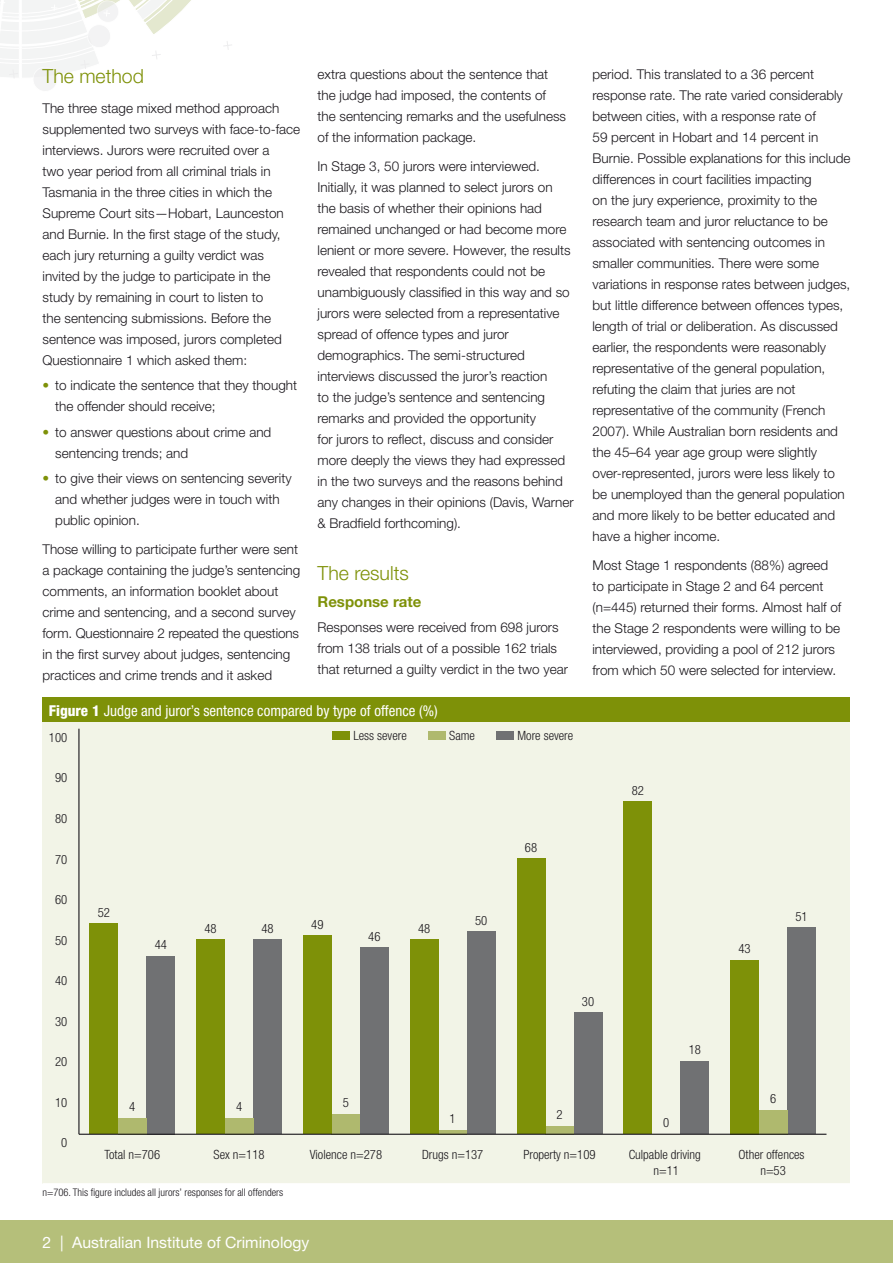
<style>
.page{position:relative;width:893px;height:1263px;background:#fff}
.page>*{position:absolute;margin:0;border:0;box-sizing:border-box;transform-origin:0 0}
.t1{font:300 19.5px "Helvetica Neue LT";color:#7e9108}
.t2{font:15.75px "Helvetica Neue LT";color:#fff}
.t3{font:condensed 15px "Helvetica Neue LT";color:#fff}
.t4{font:700 15px "Helvetica Neue LT";color:#7e9108}
.t5{font:300 13.5px/21px "Helvetica Neue LT";color:#1a171c}
.t6{font:300 condensed 12.75px/15.3px "Helvetica Neue LT";color:#1a171c;text-align:center}
.t7{font:300 condensed 10.5px "Helvetica Neue LT";color:#1a171c}
.s1{color:#7e9108}
.s2{font-weight:800}
</style>
<div class="page">
<svg style="left:0;top:0;width:232px;height:91px"></svg>
<div style="left:0;top:1220px;width:893px;height:43px;background:#b5bf7a"></div>
<div style="left:43px;top:697px;width:807px;height:25px;background:#7e9108"></div>
<div style="left:43px;top:722px;width:807px;height:461px;background:#f2f4e7"></div>
<hr style="left:78px;top:729px;width:1px;height:405px;background:#1a171c">
<div style="left:147px;top:956px;width:28px;height:178px;background:#707173"></div>
<div style="left:253px;top:939px;width:29px;height:195px;background:#707173"></div>
<div style="left:360px;top:948px;width:29px;height:186px;background:#707173"></div>
<div style="left:467px;top:931px;width:28px;height:203px;background:#707173"></div>
<div style="left:574px;top:1012px;width:28px;height:122px;background:#707173"></div>
<div style="left:680px;top:1061px;width:29px;height:73px;background:#707173"></div>
<div style="left:787px;top:927px;width:29px;height:207px;background:#707173"></div>
<div style="left:118px;top:1118px;width:29px;height:16px;background:#afb96e"></div>
<div style="left:225px;top:1118px;width:28px;height:16px;background:#afb96e"></div>
<div style="left:332px;top:1114px;width:28px;height:20px;background:#afb96e"></div>
<svg style="left:438px;top:1130px;width:29px;height:4px"></svg>
<div style="left:545px;top:1126px;width:29px;height:8px;background:#afb96e"></div>
<div style="left:759px;top:1110px;width:28px;height:24px;background:#afb96e"></div>
<div style="left:90px;top:923px;width:28px;height:211px;background:#7e9108"></div>
<div style="left:196px;top:939px;width:29px;height:195px;background:#7e9108"></div>
<div style="left:303px;top:935px;width:29px;height:199px;background:#7e9108"></div>
<div style="left:410px;top:939px;width:28px;height:195px;background:#7e9108"></div>
<div style="left:517px;top:858px;width:28px;height:276px;background:#7e9108"></div>
<div style="left:624px;top:802px;width:28px;height:332px;background:#7e9108"></div>
<div style="left:730px;top:960px;width:29px;height:174px;background:#7e9108"></div>
<div style="left:496px;top:731px;width:17px;height:9px;background:#707173"></div>
<div style="left:428px;top:731px;width:17px;height:9px;background:#afb96e"></div>
<div style="left:332px;top:731px;width:17px;height:9px;background:#7e9108"></div>
<hr style="left:79px;top:1134px;width:747px;height:1px;background:#1a171c">
<p class="t5" style="left:317px;top:63px;width:250px">extra questions about the sentence that the judge had imposed, the contents of the sentencing remarks and the usefulness of the information package.</p>
<p class="t5" style="left:317px;top:156px;width:258px">In Stage 3, 50 jurors were interviewed.<br>Initially, it was planned to select jurors on the basis of whether their opinions had remained unchanged or had become more lenient or more severe. However, the results revealed that respondents could not be unambiguously classified in this way and so jurors were selected from a representative spread of offence types and juror demographics. The semi-structured interviews discussed the juror’s reaction<br>to the judge’s sentence and sentencing remarks and provided the opportunity<br>for jurors to reflect, discuss and consider more deeply the views they had expressed in the two surveys and the reasons behind any changes in their opinions (Davis, Warner &amp; Bradfield forthcoming).</p>
<h1 class="t1" style="left:317px;top:562px;width:93px">The results</h1>
<p class="t4" style="left:317px;top:592px;width:105px">Response rate</p>
<p class="t5" style="left:317px;top:617px;width:252px">Responses were received from 698 jurors from 138 trials out of a possible 162 trials that returned a guilty verdict in the two year</p>
<h1 class="t1" style="left:43px;top:65px;width:103px">The method</h1>
<p class="t5" style="left:43px;top:97px;width:259px">The three stage mixed method approach supplemented two surveys with face-to-face interviews. Jurors were recruited over a<br>two year period from all criminal trials in Tasmania in the three cities in which the Supreme Court sits—Hobart, Launceston and Burnie. In the first stage of the study, each jury returning a guilty verdict was invited by the judge to participate in the study by remaining in court to listen to<br>the sentencing submissions. Before the sentence was imposed, jurors completed Questionnaire 1 which asked them:</p>
<p class="t5" style="left:55px;top:375px;width:243px;text-indent:-13px"><span class="s1">•</span> to indicate the sentence that they thought the offender should receive;</p>
<p class="t5" style="left:55px;top:421px;width:218px;text-indent:-13px"><span class="s1">•</span> to answer questions about crime and sentencing trends; and</p>
<p class="t5" style="left:55px;top:467px;width:238px;text-indent:-13px"><span class="s1">•</span> to give their views on sentencing severity and whether judges were in touch with public opinion.</p>
<p class="t5" style="left:43px;top:539px;width:259px">Those willing to participate further were sent a package containing the judge’s sentencing comments, an information booklet about crime and sentencing, and a second survey form. Questionnaire 2 repeated the questions in the first survey about judges, sentencing practices and crime trends and it asked</p>
<p class="t3" style="left:49px;top:702px;width:390px"><span class="s2">Figure 1</span> Judge and juror’s sentence compared by type of offence (%)</p>
<p class="t6" style="left:49px;top:730px;width:20px">100</p>
<p class="t6" style="left:353px;top:727px;width:55px">Less severe</p>
<p class="t6" style="left:449px;top:727px;width:27px">Same</p>
<p class="t6" style="left:518px;top:727px;width:57px">More severe</p>
<p class="t5" style="left:592px;top:63px;width:259px">period. This translated to a 36 percent response rate. The rate varied considerably between cities, with a response rate of<br>59 percent in Hobart and 14 percent in Burnie. Possible explanations for this include differences in court facilities impacting<br>on the jury experience, proximity to the research team and juror reluctance to be associated with sentencing outcomes in smaller communities. There were some variations in response rates between judges, but little difference between offences types, length of trial or deliberation. As discussed earlier, the respondents were reasonably representative of the general population, refuting the claim that juries are not representative of the community (French 2007). While Australian born residents and the 45–64 year age group were slightly over-represented, jurors were less likely to be unemployed than the general population and more likely to be better educated and have a higher income.</p>
<p class="t5" style="left:592px;top:555px;width:250px">Most Stage 1 respondents (88%) agreed to participate in Stage 2 and 64 percent (n=445) returned their forms. Almost half of the Stage 2 respondents were willing to be interviewed, providing a pool of 212 jurors from which 50 were selected for interview.</p>
<p class="t6" style="left:55px;top:770px;width:14px">90</p>
<p class="t6" style="left:55px;top:811px;width:14px">80</p>
<p class="t6" style="left:55px;top:851px;width:14px">70</p>
<p class="t6" style="left:55px;top:892px;width:14px">60</p>
<p class="t6" style="left:55px;top:932px;width:14px">50</p>
<p class="t6" style="left:55px;top:973px;width:14px">40</p>
<p class="t6" style="left:55px;top:1013px;width:14px">30</p>
<p class="t6" style="left:55px;top:1054px;width:14px">20</p>
<p class="t6" style="left:55px;top:1094px;width:14px">10</p>
<p class="t6" style="left:61px;top:1135px;width:8px">0</p>
<p class="t6" style="left:98px;top:904px;width:14px">52</p>
<p class="t6" style="left:155px;top:937px;width:14px">44</p>
<p class="t6" style="left:205px;top:920px;width:14px">48</p>
<p class="t6" style="left:261px;top:920px;width:14px">48</p>
<p class="t6" style="left:311px;top:916px;width:14px">49</p>
<p class="t6" style="left:368px;top:928px;width:14px">46</p>
<p class="t6" style="left:129px;top:1099px;width:8px">4</p>
<p class="t6" style="left:236px;top:1099px;width:8px">4</p>
<p class="t6" style="left:343px;top:1095px;width:8px">5</p>
<p class="t6" style="left:418px;top:920px;width:14px">48</p>
<p class="t6" style="left:475px;top:912px;width:14px">50</p>
<p class="t6" style="left:450px;top:1111px;width:8px">1</p>
<p class="t6" style="left:525px;top:839px;width:14px">68</p>
<p class="t6" style="left:582px;top:993px;width:14px">30</p>
<p class="t6" style="left:556px;top:1107px;width:8px">2</p>
<p class="t6" style="left:632px;top:782px;width:14px">82</p>
<p class="t6" style="left:689px;top:1042px;width:14px">18</p>
<p class="t6" style="left:663px;top:1115px;width:8px">0</p>
<p class="t6" style="left:738px;top:941px;width:14px">43</p>
<p class="t6" style="left:795px;top:908px;width:14px">51</p>
<p class="t6" style="left:770px;top:1091px;width:8px">6</p>
<p class="t6" style="left:104px;top:1147px;width:57px">Total n=706</p>
<p class="t6" style="left:214px;top:1147px;width:52px">Sex n=118</p>
<p class="t6" style="left:310px;top:1147px;width:74px">Violence n=278</p>
<p class="t6" style="left:422px;top:1147px;width:63px">Drugs n=137</p>
<p class="t6" style="left:523px;top:1147px;width:74px">Property n=109</p>
<p class="t7" style="left:43px;top:1186px;width:242px">n=706. This figure includes all jurors’ responses for all offenders</p>
<p class="t2" style="left:43px;top:1233px;width:268px">2 | Australian Institute of Criminology</p>
<p class="t6" style="left:629px;top:1147px;width:74px">Culpable driving n=11</p>
<p class="t6" style="left:738px;top:1147px;width:68px">Other offences n=53</p>
</div>
